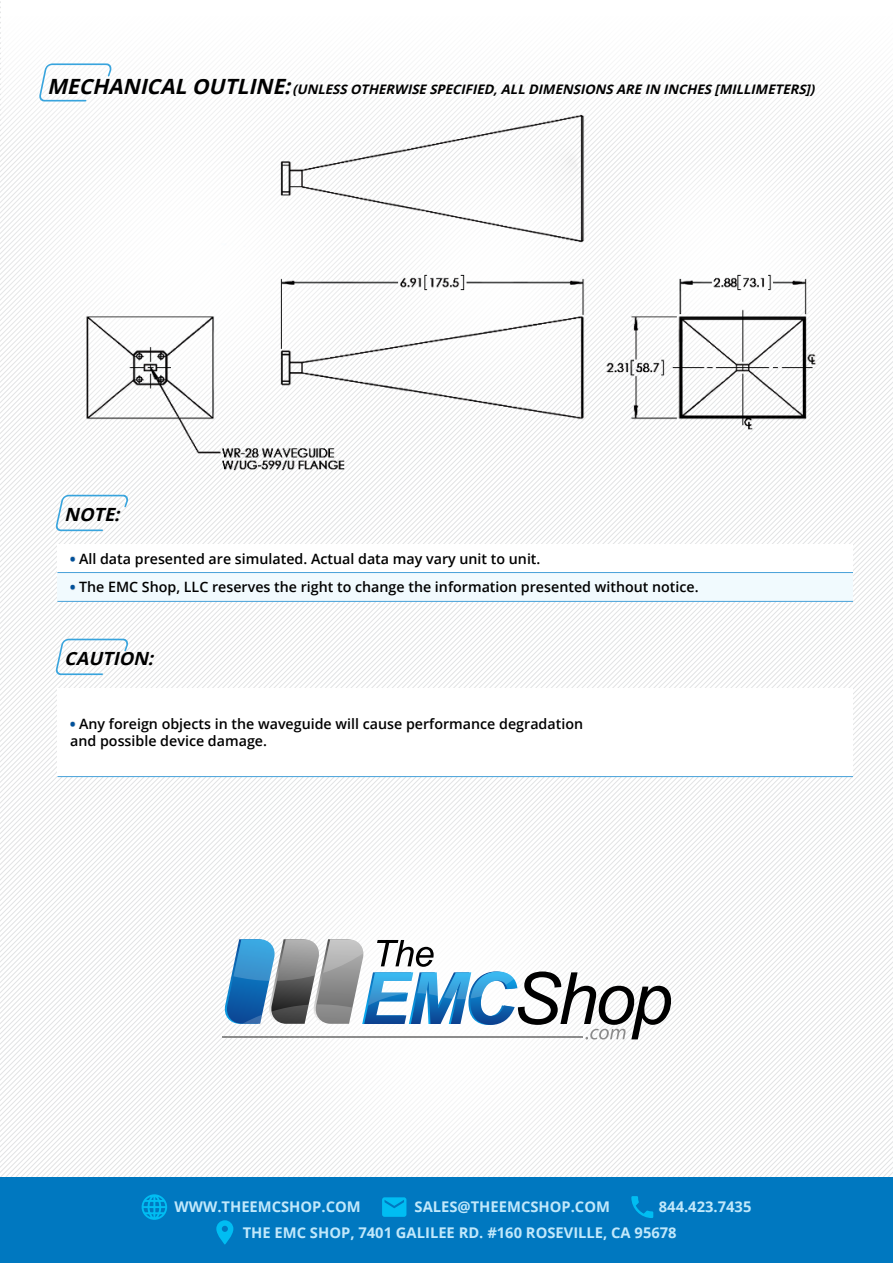
<style>
.page{position:relative;width:893px;height:1263px;background:#fff}
.page>*{position:absolute;margin:0;border:0;box-sizing:border-box;transform-origin:0 0}
.t1{font:italic 700 18.15px "Open Sans";color:#000}
.t2{font:700 14.7px "Open Sans";color:#c1e8fb}
.t3{font:600 14.25px/17.1px "Open Sans";color:#000}
.t4{font:italic 700 13.2px "Open Sans";color:#000}
.s1{font-size:21px}
.s2{font-weight:800;font-size:13.5px;color:#00509a}
</style>
<div class="page">
<svg style="left:723px;top:1053px;width:170px;height:125px"></svg>
<img style="left:156px;top:777px;width:567px;height:401px">
<img style="left:831px;top:69px;width:62px;height:390px">
<img style="left:303px;top:483px;width:169px;height:61px">
<div style="left:1px;top:0;width:891px;height:232px;background:#fff"></div>
<div style="left:0;top:1178px;width:893px;height:85px;background:#0078c0"></div>
<svg style="left:216px;top:1220px;width:17px;height:25px"></svg>
<svg style="left:631px;top:1196px;width:22px;height:22px"></svg>
<svg style="left:382px;top:1197px;width:24px;height:20px"></svg>
<svg style="left:142px;top:1194px;width:25px;height:26px"></svg>
<svg style="left:0;top:1px;width:303px;height:992px"></svg>
<img style="left:66px;top:107px;width:765px;height:376px">
<svg style="left:54px;top:494px;width:76px;height:38px"></svg>
<svg style="left:54px;top:638px;width:76px;height:38px"></svg>
<div style="left:57px;top:544px;width:796px;height:28px;background:#fff"></div>
<div style="left:57px;top:572px;width:796px;height:29px;background:#f1fafe"></div>
<hr style="left:57px;top:572px;width:796px;height:1px;background:#47a1d9">
<hr style="left:57px;top:601px;width:796px;height:1px;background:#47a1d9">
<svg style="left:70px;top:556px;width:6px;height:6px"></svg>
<svg style="left:70px;top:585px;width:6px;height:5px"></svg>
<div style="left:57px;top:688px;width:796px;height:88px;background:#fff"></div>
<hr style="left:57px;top:776px;width:796px;height:1px;background:#47a1d9">
<svg style="left:70px;top:721px;width:6px;height:6px"></svg>
<svg style="left:223px;top:939px;width:448px;height:100px"></svg>
<hr style="left:222px;top:1036px;width:361px;height:1px;background:#8c8c8c">
<p class="t4" style="left:47px;top:80px;width:773px"><span class="s1">MECHANICALOUTLINE:</span>(UNLESSOTHERWISESPECIFIED,ALLDIMENSIONSAREIN INCHES[MILLIMETERS])</p>
<p class="t1" style="left:64px;top:502px;width:62px">NOTE:</p>
<p class="t3" style="left:70px;top:549px;width:472px"><span class="s2">•</span> All data presented are simulated. Actual data may vary unit to unit.</p>
<p class="t3" style="left:70px;top:578px;width:630px"><span class="s2">•</span> The EMC Shop, LLC reserves the right to change the information presented without notice.</p>
<p class="t1" style="left:64px;top:646px;width:96px">CAUTION:</p>
<p class="t3" style="left:70px;top:715px;width:514px"><span class="s2">•</span> Any foreign objects in the waveguide will cause performance degradation and possible device damage.</p>
<p class="t2" style="left:175px;top:1196px;width:188px">WWW.THEEMCSHOP.COM</p>
<p class="t2" style="left:415px;top:1196px;width:197px">SALES@THEEMCSHOP.COM</p>
<p class="t2" style="left:659px;top:1196px;width:94px">844.423.7435</p>
<p class="t2" style="left:243px;top:1222px;width:435px">THE EMC SHOP, 7401 GALILEE RD. #160 ROSEVILLE, CA 95678</p>
</div>
